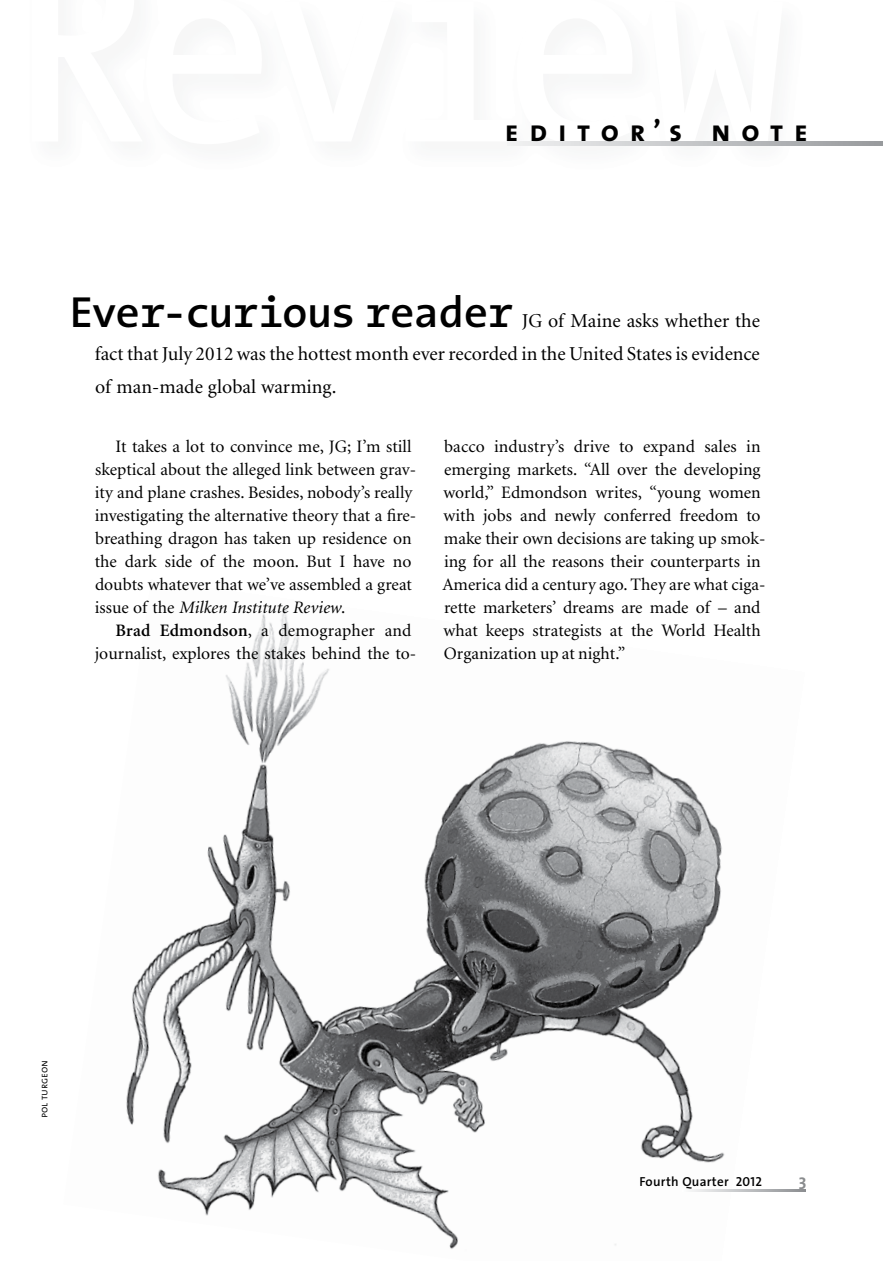
<style>
.page{position:relative;width:883px;height:1261px;background:#fff}
.page>*{position:absolute;margin:0;border:0;box-sizing:border-box;transform-origin:0 0}
.t1{font:600 43.75px "The Sans Mono";letter-spacing:-.04em;color:#000}
.t2{font:29.75px "The Sans Bold Caps";letter-spacing:.365em;color:#000}
.t3{font:19.6px/33.2px "Minion";color:#000;text-align:justify}
.t4{font:17.5px/22.9px "Minion";color:#000}
.t5{font:700 16.62px "The Sans";color:#8a8c8e}
.t6{font:600 13.12px "The Sans";letter-spacing:.02em;color:#000}
.t7{font:10.5px "The Sans Semi Light Caps";color:#000}
.s1{font-style:italic}
.s2{font-weight:600}
.s3{font-family:"The Sans Semi Bold Caps";font-weight:400}
</style>
<div class="page">
<img style="left:126px;top:605px;width:678px;height:644px">
<svg style="left:682px;top:1189px;width:123px;height:2px"></svg>
<svg style="left:507px;top:141px;width:375px;height:4px"></svg>
<h2 class="t2" style="left:504px;top:106px;width:304px">editor’s note</h2>
<h1 class="t1" style="left:68px;top:287px;width:446px">Ever-curious reader</h1>
<p class="t3" style="left:95px;top:304px;width:666px;text-indent:426px">JG of Maine asks whether the fact that July 2012 was the hottest month ever recorded in the United States is evidence of man-made global warming.</p>
<p class="t4" style="left:95px;top:436px;width:323px;text-indent:21px">It takes a lot to convince me, JG; I’m still skeptical about the alleged link between grav&shy;ity and plane crashes. Besides, nobody’s really investigating the alternative theory that a fire&shy;breathing dragon has taken up residence on the dark side of the moon. But I have no doubts whatever that we’ve assembled a great issue of the <span class="s1">Milken Institute Review</span>.</p>
<p class="t4" style="left:95px;top:619px;width:323px;text-align:right"><span class="s2">Brad Edmondson</span>, a demographer and journalist, explores the stakes behind the to-</p>
<p class="t4" style="left:442px;top:436px;width:324px">bacco industry’s drive to expand sales in emerging markets. “All over the developing world,” Edmondson writes, “young women with jobs and newly conferred freedom to make their own decisions are taking up smok&shy;ing for all the reasons their counterparts in America did a century ago. They are what ciga&shy;rette marketers’ dreams are made of – and what keeps strategists at the World Health Organization up at night.”</p>
<p class="t7" style="left:35px;top:1117px;width:60px;rotate:-90deg">pol turgeon</p>
<p class="t6" style="left:639px;top:1170px;width:124px">Fourth Quarter <span class="s3">2012</span></p>
<p class="t5" style="left:798px;top:1166px;width:9px">3</p>
</div>
